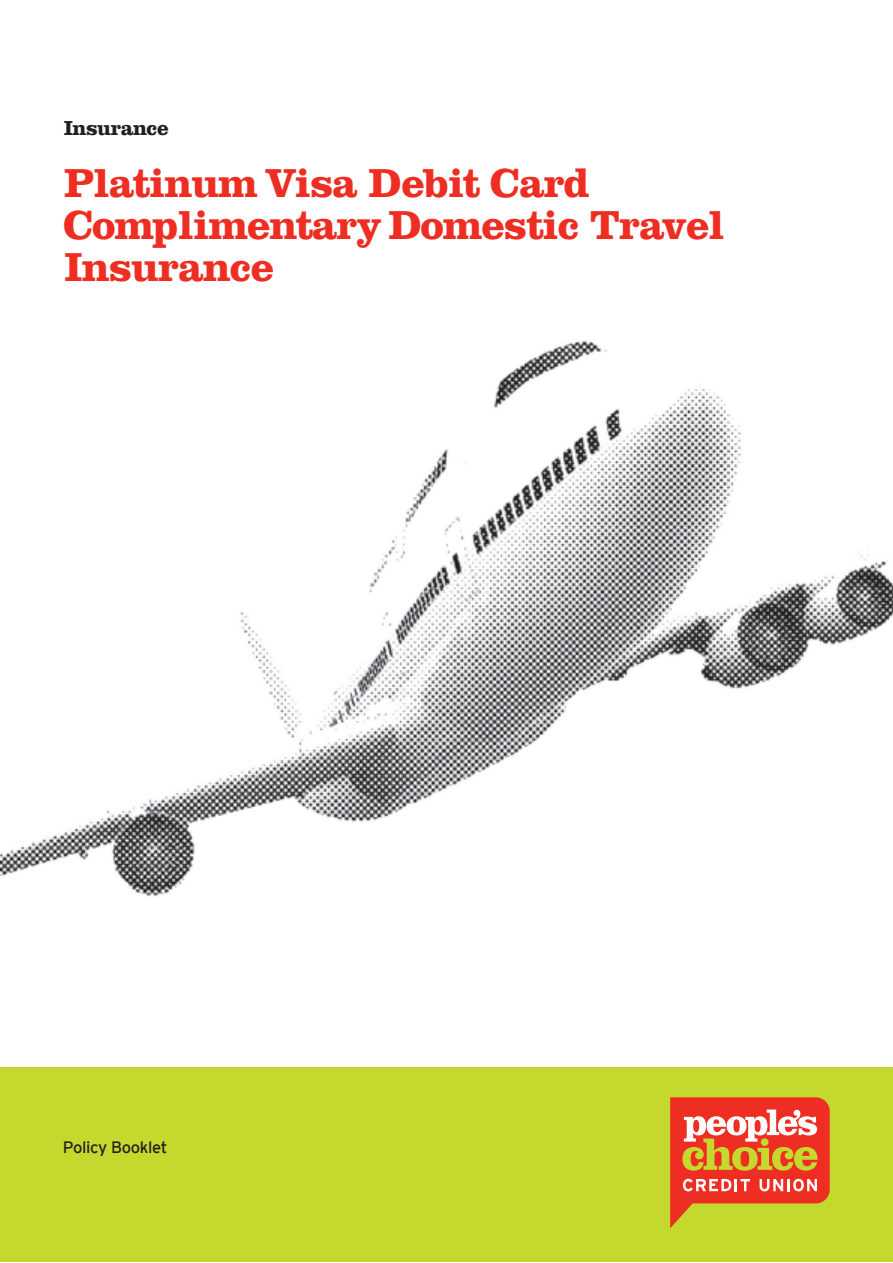
<style>
.page{position:relative;width:893px;height:1263px;background:#fff}
.page>*{position:absolute;margin:0;border:0;box-sizing:border-box;transform-origin:0 0}
.t1{font:700 42px/42px "Clarendon";letter-spacing:-.025em;color:#ee2e22}
.t2{font:700 21px "Clarendon";letter-spacing:-.025em;color:#231f20}
.t3{font:16.5px "Interstate";letter-spacing:-.025em;color:#231f20}
</style>
<div class="page">
<img style="left:0;top:341px;width:893px;height:556px">
<div style="left:0;top:1067px;width:893px;height:195px;background:#c4d82d"></div>
<svg style="left:670px;top:1097px;width:160px;height:131px"></svg>
<p class="t2" style="left:64px;top:115px;width:106px">Insurance</p>
<p class="t1" style="left:63px;top:161px;width:663px">Platinum Visa Debit Card<br>Complimentary Domestic Travel<br>Insurance</p>
<p class="t3" style="left:63px;top:1138px;width:106px">Policy Booklet</p>
</div>
